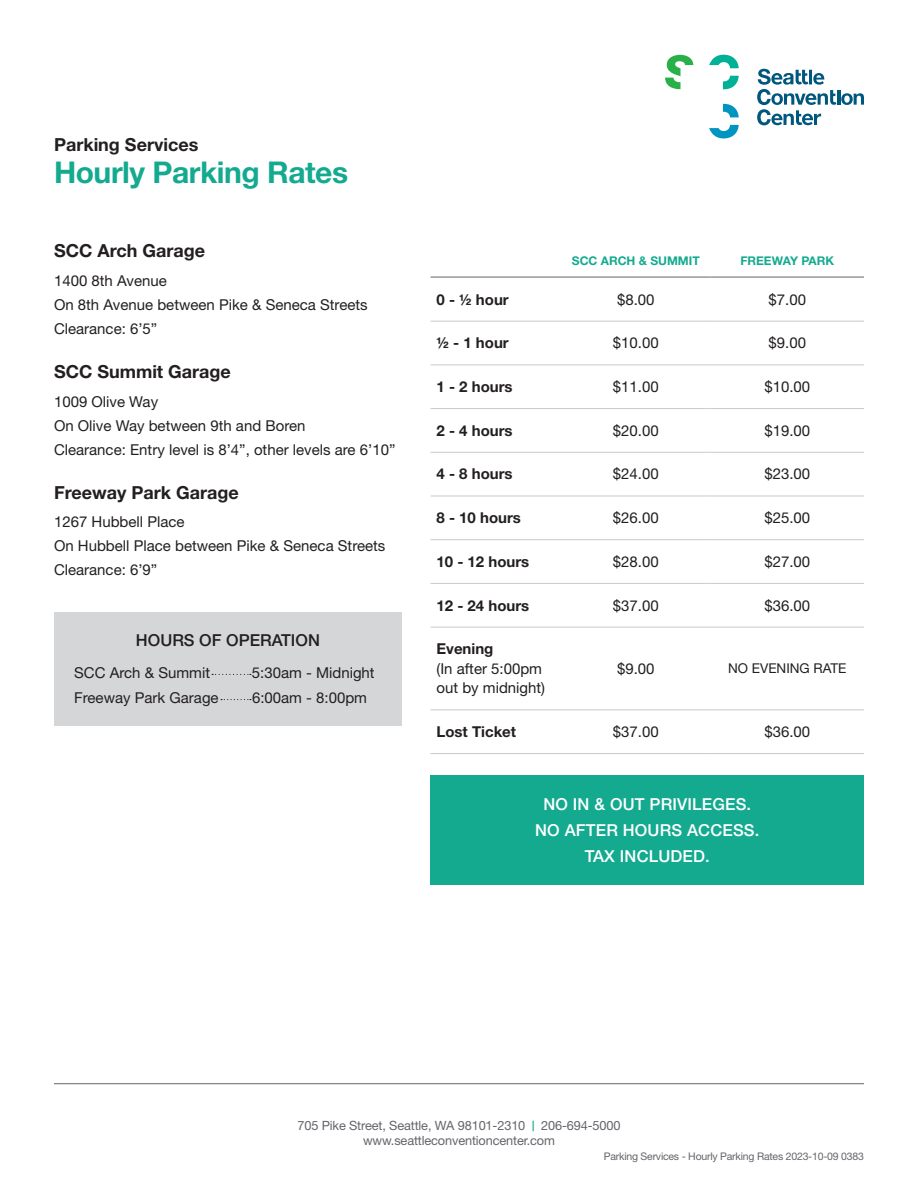
<style>
.page{position:relative;width:918px;height:1188px;background:#fff}
.page>*{position:absolute;margin:0;border:0;box-sizing:border-box;transform-origin:0 0}
.t1{font:700 30px "Helvetica Neue LT Pro";letter-spacing:-.015em;color:#14aa90}
._1__Headline{font:700 18px "Helvetica Neue LT Pro";color:#231f20}
._3__Body_Copy{font:500 16.5px "Helvetica Neue LT Pro";letter-spacing:.01em;color:#fff}
._3__Body_Copy-2{font:500 16.5px "Helvetica Neue LT Pro";color:#231f20}
._3__Body_Copy-3{font:15px/19.5px "Helvetica Neue LT Pro";color:#231f20}
._3__Body_Copy-4{font:700 15px "Helvetica Neue LT Pro";color:#231f20}
._3__Body_Copy-5{font:13.5px "Helvetica Neue LT Pro";color:#231f20}
.t2{font:12.75px/15px "Helvetica Neue LT Pro";letter-spacing:-.01em;color:#63656a;text-align:center}
._3__Body_Copy-6{font:700 12px "Helvetica Neue LT Pro";color:#14aa90}
.t3{font:10.5px "Helvetica Neue LT Pro";letter-spacing:-.02em;color:#63656a}
.s1{font-weight:700;font-size:10.5px;color:#14aa90}
</style>
<div class="page">
<hr style="left:54px;top:1083px;width:810px;height:1px;background:#63656a">
<svg style="left:709px;top:55px;width:30px;height:13px"></svg>
<svg style="left:723px;top:76px;width:16px;height:13px"></svg>
<svg style="left:665px;top:55px;width:28px;height:34px"></svg>
<svg style="left:709px;top:125px;width:30px;height:13px"></svg>
<svg style="left:723px;top:104px;width:16px;height:13px"></svg>
<svg style="left:757px;top:69px;width:107px;height:56px"></svg>
<hr style="left:430px;top:277px;width:131px;height:1px;background:#63656a">
<hr style="left:561px;top:277px;width:150px;height:1px;background:#63656a">
<hr style="left:711px;top:277px;width:153px;height:1px;background:#63656a">
<hr style="left:430px;top:321px;width:131px;height:1px;background:#cbc9cb">
<hr style="left:561px;top:321px;width:150px;height:1px;background:#cbc9cb">
<hr style="left:711px;top:321px;width:153px;height:1px;background:#cbc9cb">
<hr style="left:430px;top:364px;width:131px;height:1px;background:#cbc9cb">
<hr style="left:561px;top:364px;width:150px;height:1px;background:#cbc9cb">
<hr style="left:711px;top:364px;width:153px;height:1px;background:#cbc9cb">
<hr style="left:430px;top:408px;width:131px;height:1px;background:#cbc9cb">
<hr style="left:561px;top:408px;width:150px;height:1px;background:#cbc9cb">
<hr style="left:711px;top:408px;width:153px;height:1px;background:#cbc9cb">
<hr style="left:430px;top:452px;width:131px;height:1px;background:#cbc9cb">
<hr style="left:561px;top:452px;width:150px;height:1px;background:#cbc9cb">
<hr style="left:711px;top:452px;width:153px;height:1px;background:#cbc9cb">
<hr style="left:430px;top:496px;width:131px;height:1px;background:#cbc9cb">
<hr style="left:561px;top:496px;width:150px;height:1px;background:#cbc9cb">
<hr style="left:711px;top:496px;width:153px;height:1px;background:#cbc9cb">
<hr style="left:430px;top:539px;width:131px;height:1px;background:#cbc9cb">
<hr style="left:561px;top:539px;width:150px;height:1px;background:#cbc9cb">
<hr style="left:711px;top:539px;width:153px;height:1px;background:#cbc9cb">
<hr style="left:430px;top:583px;width:131px;height:1px;background:#cbc9cb">
<hr style="left:561px;top:583px;width:150px;height:1px;background:#cbc9cb">
<hr style="left:711px;top:583px;width:153px;height:1px;background:#cbc9cb">
<hr style="left:430px;top:627px;width:131px;height:1px;background:#cbc9cb">
<hr style="left:561px;top:627px;width:150px;height:1px;background:#cbc9cb">
<hr style="left:711px;top:627px;width:153px;height:1px;background:#cbc9cb">
<hr style="left:430px;top:709px;width:131px;height:1px;background:#cbc9cb">
<hr style="left:561px;top:709px;width:150px;height:1px;background:#cbc9cb">
<hr style="left:711px;top:709px;width:153px;height:1px;background:#cbc9cb">
<hr style="left:430px;top:753px;width:131px;height:1px;background:#cbc9cb">
<hr style="left:561px;top:753px;width:150px;height:1px;background:#cbc9cb">
<hr style="left:711px;top:753px;width:153px;height:1px;background:#cbc9cb">
<div style="left:430px;top:776px;width:434px;height:109px;background:#14aa90"></div>
<div style="left:54px;top:612px;width:348px;height:114px;background:#d5d6d8"></div>
<svg style="left:212px;top:674px;width:39px;height:1px"></svg>
<svg style="left:221px;top:699px;width:30px;height:1px"></svg>
<p class="_1__Headline" style="left:54px;top:134px;width:146px">Parking Services</p>
<h1 class="t1" style="left:54px;top:154px;width:296px">Hourly Parking Rates</h1>
<p class="_1__Headline" style="left:54px;top:240px;width:153px">SCC Arch Garage</p>
<p class="_3__Body_Copy-3" style="left:54px;top:270px;width:114px">1400 8th Avenue</p>
<p class="_3__Body_Copy-3" style="left:54px;top:294px;width:315px">On 8th Avenue between Pike &amp; Seneca Streets</p>
<p class="_3__Body_Copy-3" style="left:54px;top:318px;width:105px">Clearance: 6’5”</p>
<p class="_1__Headline" style="left:54px;top:361px;width:178px">SCC Summit Garage</p>
<p class="_3__Body_Copy-3" style="left:54px;top:391px;width:106px">1009 Olive Way</p>
<p class="_3__Body_Copy-3" style="left:54px;top:415px;width:253px">On Olive Way between 9th and Boren</p>
<p class="_3__Body_Copy-3" style="left:54px;top:439px;width:343px">Clearance: Entry level is 8’4”, other levels are 6’10”</p>
<p class="_1__Headline" style="left:54px;top:481px;width:186px">Freeway Park Garage</p>
<p class="_3__Body_Copy-3" style="left:54px;top:512px;width:132px">1267 Hubbell Place</p>
<p class="_3__Body_Copy-3" style="left:54px;top:536px;width:333px">On Hubbell Place between Pike &amp; Seneca Streets</p>
<p class="_3__Body_Copy-3" style="left:54px;top:560px;width:105px">Clearance: 6’9”</p>
<p class="_3__Body_Copy-2" style="left:136px;top:631px;width:186px">HOURS OF OPERATION</p>
<p class="_3__Body_Copy-3" style="left:74px;top:662px;width:137px">SCC Arch &amp; Summit</p>
<p class="_3__Body_Copy-3" style="left:252px;top:662px;width:124px">5:30am - Midnight</p>
<p class="_3__Body_Copy-3" style="left:74px;top:688px;width:146px">Freeway Park Garage</p>
<p class="_3__Body_Copy-3" style="left:252px;top:688px;width:117px">6:00am - 8:00pm</p>
<p class="_3__Body_Copy-6" style="left:572px;top:253px;width:129px">SCC ARCH &amp; SUMMIT</p>
<p class="_3__Body_Copy-6" style="left:740px;top:253px;width:95px">FREEWAY PARK</p>
<p class="_3__Body_Copy-4" style="left:436px;top:290px;width:74px">0 - ½ hour</p>
<p class="_3__Body_Copy-3" style="left:617px;top:289px;width:39px">$8.00</p>
<p class="_3__Body_Copy-3" style="left:769px;top:289px;width:39px">$7.00</p>
<p class="_3__Body_Copy-4" style="left:436px;top:334px;width:74px">½ - 1 hour</p>
<p class="_3__Body_Copy-3" style="left:613px;top:333px;width:47px">$10.00</p>
<p class="_3__Body_Copy-3" style="left:769px;top:333px;width:39px">$9.00</p>
<p class="_3__Body_Copy-4" style="left:436px;top:377px;width:78px">1 - 2 hours</p>
<p class="_3__Body_Copy-3" style="left:613px;top:377px;width:47px">$11.00</p>
<p class="_3__Body_Copy-3" style="left:764px;top:377px;width:47px">$10.00</p>
<p class="_3__Body_Copy-4" style="left:436px;top:421px;width:78px">2 - 4 hours</p>
<p class="_3__Body_Copy-3" style="left:613px;top:420px;width:47px">$20.00</p>
<p class="_3__Body_Copy-3" style="left:764px;top:420px;width:47px">$19.00</p>
<p class="_3__Body_Copy-4" style="left:436px;top:465px;width:78px">4 - 8 hours</p>
<p class="_3__Body_Copy-3" style="left:613px;top:464px;width:47px">$24.00</p>
<p class="_3__Body_Copy-3" style="left:764px;top:464px;width:47px">$23.00</p>
<p class="_3__Body_Copy-4" style="left:436px;top:509px;width:86px">8 - 10 hours</p>
<p class="_3__Body_Copy-3" style="left:613px;top:508px;width:47px">$26.00</p>
<p class="_3__Body_Copy-3" style="left:764px;top:508px;width:47px">$25.00</p>
<p class="_3__Body_Copy-4" style="left:436px;top:552px;width:94px">10 - 12 hours</p>
<p class="_3__Body_Copy-3" style="left:613px;top:551px;width:47px">$28.00</p>
<p class="_3__Body_Copy-3" style="left:764px;top:551px;width:47px">$27.00</p>
<p class="_3__Body_Copy-4" style="left:436px;top:596px;width:94px">12 - 24 hours</p>
<p class="_3__Body_Copy-3" style="left:613px;top:595px;width:47px">$37.00</p>
<p class="_3__Body_Copy-3" style="left:764px;top:595px;width:47px">$36.00</p>
<p class="_3__Body_Copy-4" style="left:436px;top:640px;width:58px">Evening</p>
<p class="_3__Body_Copy-3" style="left:436px;top:658px;width:110px">(In after 5:00pm out by midnight)</p>
<p class="_3__Body_Copy-3" style="left:617px;top:658px;width:39px">$9.00</p>
<p class="_3__Body_Copy-5" style="left:728px;top:660px;width:120px">NO EVENING RATE</p>
<p class="_3__Body_Copy-4" style="left:436px;top:722px;width:81px">Lost Ticket</p>
<p class="_3__Body_Copy-3" style="left:613px;top:722px;width:47px">$37.00</p>
<p class="_3__Body_Copy-3" style="left:764px;top:722px;width:47px">$36.00</p>
<p class="_3__Body_Copy" style="left:543px;top:794px;width:209px">NO IN &amp; OUT PRIVILEGES.</p>
<p class="_3__Body_Copy" style="left:535px;top:820px;width:226px">NO AFTER HOURS ACCESS.</p>
<p class="_3__Body_Copy" style="left:585px;top:847px;width:127px">TAX INCLUDED.</p>
<p class="t2" style="left:297px;top:1118px;width:325px">705 Pike Street, Seattle, WA 98101-2310 <span class="s1">|</span> 206-694-5000 www.seattleconventioncenter.com</p>
<p class="t3" style="left:604px;top:1149px;width:262px">Parking Services - Hourly Parking Rates 2023-10-09 0383</p>
</div>
